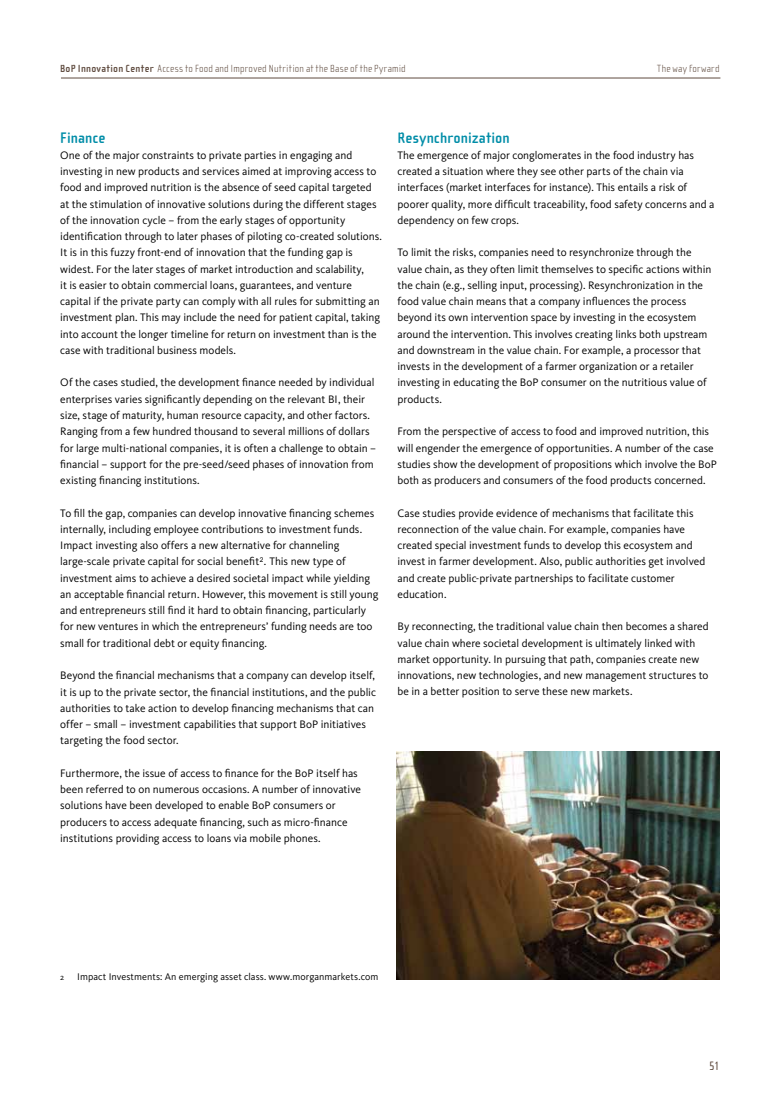
<style>
.page{position:relative;width:780px;height:1117px;background:#fff}
.page>*{position:absolute;margin:0;border:0;box-sizing:border-box;transform-origin:0 0}
.t1{font:700 15.62px "Cholla Sans OT";letter-spacing:.015em;color:#008da8}
.t2{font:12.5px "Cholla Sans OT";color:#5f4b3f}
.t3{font:11.25px/16.2px "Kievit";color:#000}
.t4{font:100 10.62px "Cholla Sans OT";letter-spacing:.03em;color:#5f4b3f}
.t5{font:10px "Kievit";letter-spacing:.005em;color:#000}
.t6{font:8.62px "Kievit";color:#000}
.s1{font-weight:700}
</style>
<div class="page">
<hr style="left:61px;top:78px;width:659px;height:1px;background:#5f4b3f">
<img style="left:397px;top:751px;width:322px;height:228px">
<p class="t4" style="left:60px;top:62px;width:347px"><span class="s1">BoP Innovation Center</span> Access to Food and Improved Nutrition at the Base of the Pyramid</p>
<p class="t4" style="left:657px;top:63px;width:64px">The way forward</p>
<h1 class="t1" style="left:60px;top:129px;width:47px">Finance</h1>
<p class="t3" style="left:60px;top:147px;width:323px">One of the major constraints to private parties in engaging and investing in new products and services aimed at improving access to food and improved nutrition is the absence of seed capital targeted at the stimulation of innovative solutions during the different stages of the innovation cycle – from the early stages of opportunity identification through to later phases of piloting co-created solutions.<br>It is in this fuzzy front-end of innovation that the funding gap is widest. For the later stages of market introduction and scalability,<br>it is easier to obtain commercial loans, guarantees, and venture capital if the private party can comply with all rules for submitting an investment plan. This may include the need for patient capital, taking into account the longer timeline for return on investment than is the case with traditional business models.</p>
<p class="t3" style="left:60px;top:374px;width:317px">Of the cases studied, the development finance needed by individual enterprises varies significantly depending on the relevant BI, their size, stage of maturity, human resource capacity, and other factors.<br>Ranging from a few hundred thousand to several millions of dollars for large multi-national companies, it is often a challenge to obtain – financial – support for the pre-seed/seed phases of innovation from existing financing institutions.</p>
<p class="t3" style="left:60px;top:504px;width:319px">To fill the gap, companies can develop innovative financing schemes internally, including employee contributions to investment funds.<br>Impact investing also offers a new alternative for channeling large-scale private capital for social benefit<sup>2</sup>. This new type of investment aims to achieve a desired societal impact while yielding an acceptable financial return. However, this movement is still young and entrepreneurs still find it hard to obtain financing, particularly for new ventures in which the entrepreneurs’ funding needs are too small for traditional debt or equity financing.</p>
<p class="t3" style="left:60px;top:667px;width:317px">Beyond the financial mechanisms that a company can develop itself, it is up to the private sector, the financial institutions, and the public authorities to take action to develop financing mechanisms that can offer – small – investment capabilities that support BoP initiatives targeting the food sector.</p>
<p class="t3" style="left:60px;top:764px;width:302px">Furthermore, the issue of access to finance for the BoP itself has been referred to on numerous occasions. A number of innovative solutions have been developed to enable BoP consumers or producers to access adequate financing, such as micro-finance institutions providing access to loans via mobile phones.</p>
<h1 class="t1" style="left:397px;top:129px;width:114px">Resynchronization</h1>
<p class="t3" style="left:397px;top:147px;width:318px">The emergence of major conglomerates in the food industry has created a situation where they see other parts of the chain via interfaces (market interfaces for instance). This entails a risk of poorer quality, more difficult traceability, food safety concerns and a dependency on few crops.</p>
<p class="t3" style="left:397px;top:244px;width:315px">To limit the risks, companies need to resynchronize through the value chain, as they often limit themselves to specific actions within the chain (e.g., selling input, processing). Resynchronization in the food value chain means that a company influences the process beyond its own intervention space by investing in the ecosystem around the intervention. This involves creating links both upstream and downstream in the value chain. For example, a processor that invests in the development of a farmer organization or a retailer investing in educating the BoP consumer on the nutritious value of products.</p>
<p class="t3" style="left:397px;top:423px;width:321px">From the perspective of access to food and improved nutrition, this will engender the emergence of opportunities. A number of the case studies show the development of propositions which involve the BoP both as producers and consumers of the food products concerned.</p>
<p class="t3" style="left:397px;top:504px;width:309px">Case studies provide evidence of mechanisms that facilitate this reconnection of the value chain. For example, companies have created special investment funds to develop this ecosystem and invest in farmer development. Also, public authorities get involved and create public-private partnerships to facilitate customer education.</p>
<p class="t3" style="left:397px;top:618px;width:313px">By reconnecting, the traditional value chain then becomes a shared value chain where societal development is ultimately linked with market opportunity. In pursuing that path, companies create new innovations, new technologies, and new management structures to be in a better position to serve these new markets.</p>
<p class="t6" style="left:60px;top:971px;width:6px">2</p>
<p class="t5" style="left:77px;top:969px;width:302px">Impact Investments: An emerging asset class. www.morganmarkets.com</p>
<p class="t2" style="left:709px;top:1058px;width:12px">51</p>
</div>
